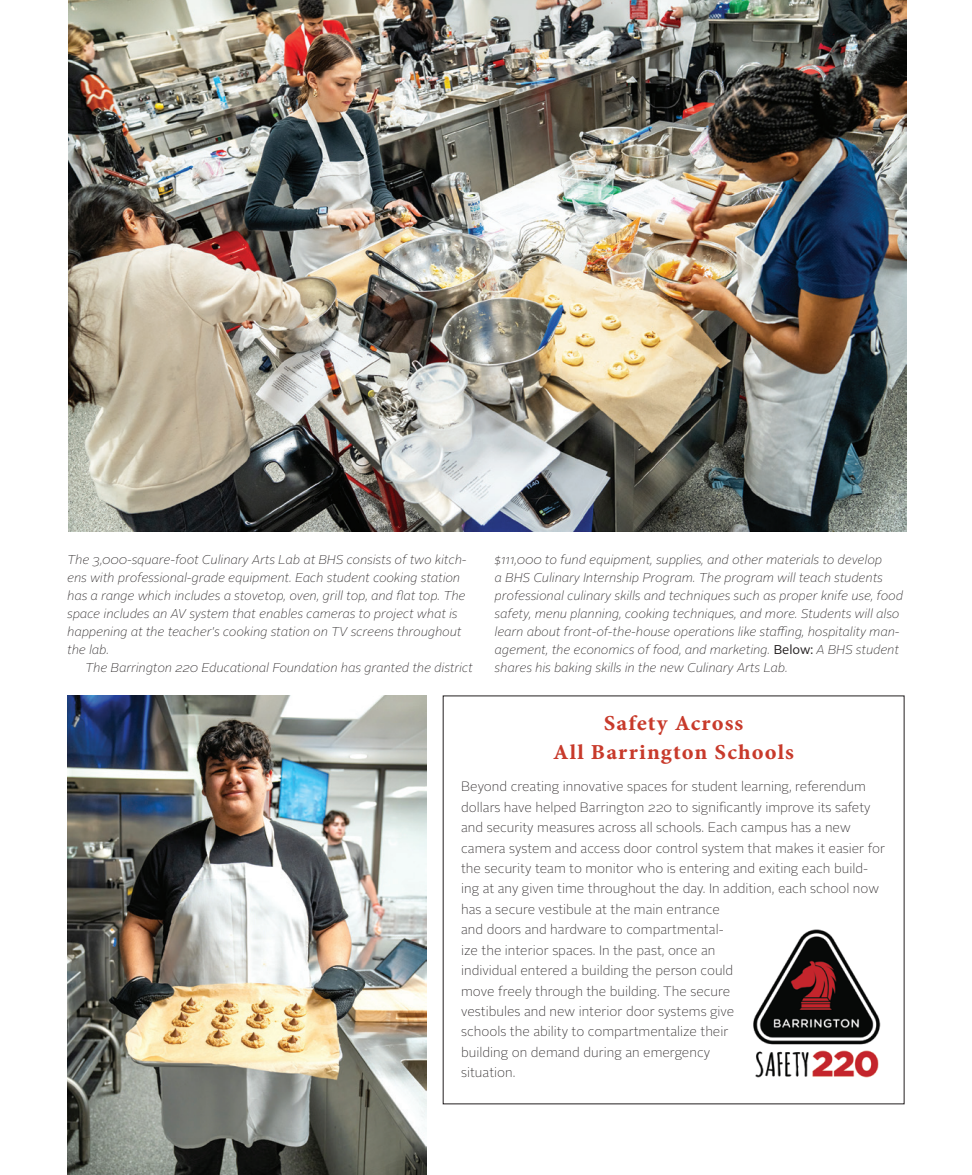
<style>
.page{position:relative;width:972px;height:1175px;background:#fff}
.page>*{position:absolute;margin:0;border:0;box-sizing:border-box;transform-origin:0 0}
.t1{font:21.6px/28.5px "Minion Pro Bold Cn Capt";letter-spacing:.045em;color:#c83a2b;text-align:center;scale:1.11 1}
.t2{font:100 13.5px/20.4px "Alright Sans";color:#231f20}
.t3{font:italic 100 12.75px/18px "Alright Sans";color:#231f20}
.s1{font-weight:400;font-style:normal}
</style>
<div class="page">
<img style="left:69px;top:0;width:838px;height:531px">
<img style="left:68px;top:695px;width:359px;height:479px">
<img style="left:753px;top:929px;width:128px;height:149px">
<p class="t3" style="left:68px;top:551px;width:401px">The 3,000-square-foot Culinary Arts Lab at BHS consists of two kitch&shy;ens with professional-grade equipment. Each student cooking station has a range which includes a stovetop, oven, grill top, and flat top. The space includes an AV system that enables cameras to project what is happening at the teacher's cooking station on TV screens throughout the lab.</p>
<p class="t3" style="left:86px;top:659px;width:389px">The Barrington 220 Educational Foundation has granted the district</p>
<p class="t3" style="left:495px;top:551px;width:410px">$111,000 to fund equipment, supplies, and other materials to develop<br>a BHS Culinary Internship Program. The program will teach students professional culinary skills and techniques such as proper knife use, food safety, menu planning, cooking techniques, and more. Students will also learn about front-of-the-house operations like staffing, hospitality man&shy;agement, the economics of food, and marketing. <span class="s1">Below:</span> A BHS student shares his baking skills in the new Culinary Arts Lab.</p>
<h1 class="t1" style="left:553px;top:710px;width:219px">Safety Across<br>All Barrington Schools</h1>
<p class="t2" style="left:461px;top:776px;width:425px">Beyond creating innovative spaces for student learning, referendum dollars have helped Barrington 220 to significantly improve its safety and security measures across all schools. Each campus has a new camera system and access door control system that makes it easier for the security team to monitor who is entering and exiting each build&shy;ing at any given time throughout the day. In addition, each school now has a secure vestibule at the main entrance<br>and doors and hardware to compartmental-<br>ize the interior spaces. In the past, once an<br>individual entered a building the person could<br>move freely through the building. The secure<br>vestibules and new interior door systems give<br>schools the ability to compartmentalize their<br>building on demand during an emergency<br>situation.</p>
</div>
